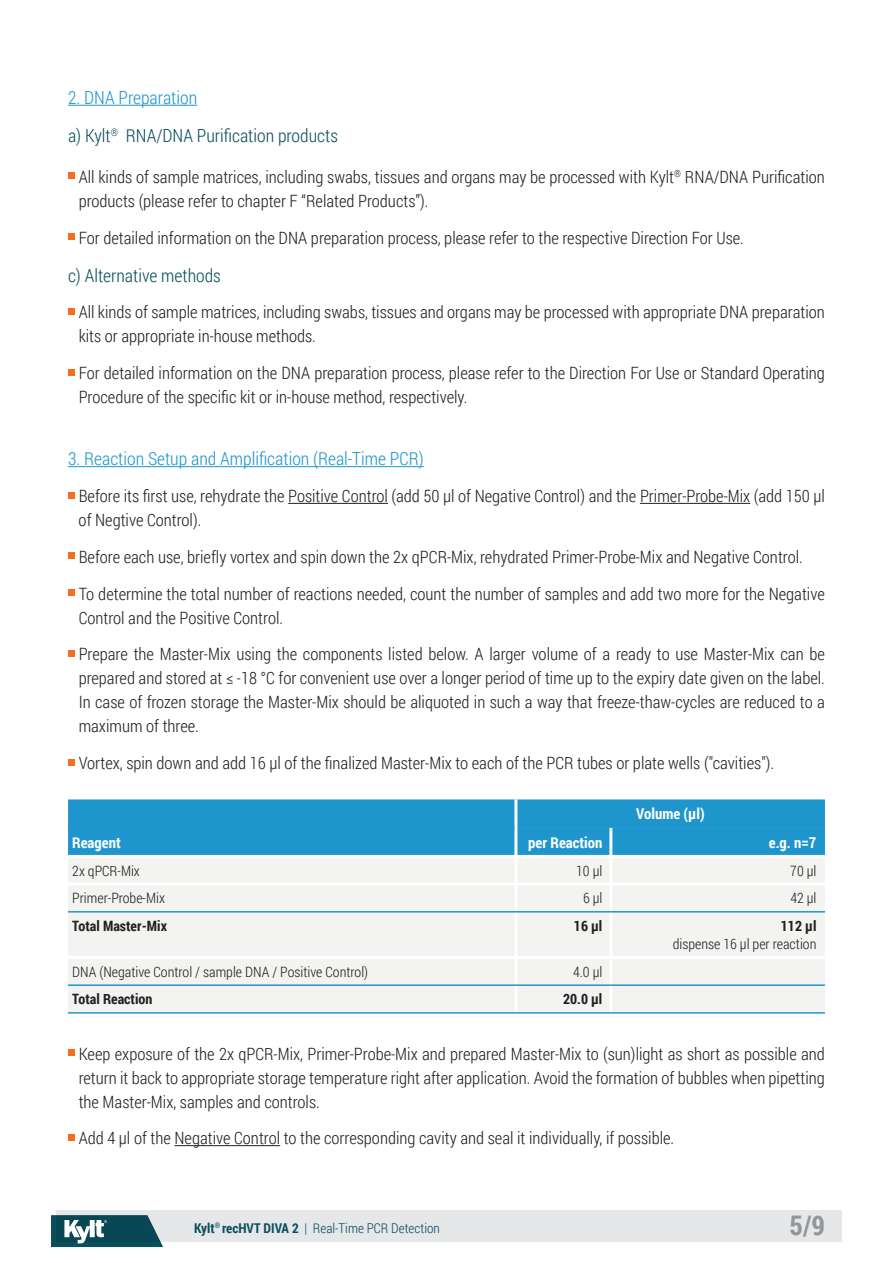
<style>
.page{position:relative;width:893px;height:1263px;background:#fff}
.page>*{position:absolute;margin:0;border:0;box-sizing:border-box;transform-origin:0 0}
.t1{font:700 27px "Roboto Condensed";color:#939598}
.t2{font:300 18px/38px "Roboto Condensed";color:#094f5c}
.t3{font:300 18px "Roboto Condensed";color:#1e96cd}
.t4{font:300 16.95px/24px "Roboto Condensed";color:#231f20}
.t5{font:700 15px "Roboto Condensed";color:#fff}
.t6{font:300 14.25px "Roboto Condensed";color:#231f20}
.t7{font:700 14.25px "Roboto Condensed";color:#231f20}
.t8{font:300 13.5px "Roboto Condensed";color:#094f5c}
.s1{color:#1e96cd}
.s2{font-weight:700}
</style>
<div class="page">
<div style="left:56px;top:1210px;width:786px;height:32px;background:#e6e7e9"></div>
<svg style="left:51px;top:1215px;width:112px;height:32px;background:#3a6d78"></svg>
<hr style="left:68px;top:105px;width:129px;height:1px;background:#1e96cd">
<svg style="left:68px;top:173px;width:6px;height:6px"></svg>
<svg style="left:68px;top:234px;width:6px;height:6px"></svg>
<div style="left:68px;top:308px;width:6px;height:7px;background:#f36e21"></div>
<svg style="left:68px;top:369px;width:6px;height:6px"></svg>
<hr style="left:174px;top:1145px;width:106px;height:1px;background:#231f20">
<div style="left:68px;top:1049px;width:6px;height:7px;background:#f36e21"></div>
<svg style="left:68px;top:1134px;width:6px;height:6px"></svg>
<hr style="left:68px;top:466px;width:356px;height:1px;background:#1e96cd">
<hr style="left:288px;top:503px;width:100px;height:1px;background:#231f20">
<hr style="left:640px;top:503px;width:110px;height:1px;background:#231f20">
<svg style="left:68px;top:492px;width:6px;height:6px"></svg>
<svg style="left:68px;top:553px;width:6px;height:6px"></svg>
<div style="left:68px;top:589px;width:6px;height:7px;background:#f36e21"></div>
<div style="left:68px;top:650px;width:6px;height:7px;background:#f36e21"></div>
<svg style="left:68px;top:759px;width:6px;height:6px"></svg>
<div style="left:68px;top:799px;width:757px;height:56px;background:#1e96cd"></div>
<div style="left:68px;top:858px;width:757px;height:154px;background:#f3f3f1"></div>
<hr style="left:514px;top:828px;width:3px;height:27px;background:#fff">
<hr style="left:609px;top:828px;width:3px;height:27px;background:#fff">
<hr style="left:514px;top:858px;width:3px;height:25px;background:#fff">
<hr style="left:609px;top:858px;width:3px;height:25px;background:#fff">
<hr style="left:514px;top:886px;width:3px;height:25px;background:#fff">
<hr style="left:609px;top:886px;width:3px;height:25px;background:#fff">
<hr style="left:514px;top:912px;width:3px;height:44px;background:#fff">
<hr style="left:609px;top:912px;width:3px;height:44px;background:#fff">
<hr style="left:514px;top:959px;width:3px;height:25px;background:#fff">
<hr style="left:609px;top:959px;width:3px;height:25px;background:#fff">
<hr style="left:514px;top:986px;width:3px;height:26px;background:#fff">
<hr style="left:609px;top:986px;width:3px;height:26px;background:#fff">
<hr style="left:68px;top:883px;width:448px;height:3px;background:#fff">
<hr style="left:516px;top:883px;width:95px;height:3px;background:#fff">
<hr style="left:611px;top:883px;width:214px;height:3px;background:#fff">
<hr style="left:68px;top:956px;width:448px;height:3px;background:#fff">
<hr style="left:516px;top:956px;width:95px;height:3px;background:#fff">
<hr style="left:611px;top:956px;width:214px;height:3px;background:#fff">
<hr style="left:68px;top:911px;width:448px;height:1px;background:#1e96cd">
<hr style="left:516px;top:911px;width:95px;height:1px;background:#1e96cd">
<hr style="left:611px;top:911px;width:214px;height:1px;background:#1e96cd">
<hr style="left:68px;top:984px;width:448px;height:2px;background:#1e96cd">
<hr style="left:516px;top:984px;width:95px;height:2px;background:#1e96cd">
<hr style="left:611px;top:984px;width:214px;height:2px;background:#1e96cd">
<hr style="left:68px;top:1012px;width:448px;height:2px;background:#1e96cd">
<hr style="left:516px;top:1012px;width:95px;height:2px;background:#1e96cd">
<hr style="left:611px;top:1012px;width:214px;height:2px;background:#1e96cd">
<hr style="left:514px;top:799px;width:3px;height:29px;background:#fff">
<hr style="left:68px;top:826px;width:446px;height:3px;background:#1e96cd">
<p class="t2" style="left:68px;top:78px;width:271px"><span class="s1">2. DNA Preparation<br></span>a) Kylt<sup>®</sup> RNA/DNA Purification products</p>
<p class="t4" style="left:79px;top:164px;width:748px">All kinds of sample matrices, including swabs, tissues and organs may be processed with Kylt<sup>®</sup> RNA/DNA Purification products (please refer to chapter F “Related Products”).</p>
<p class="t4" style="left:79px;top:225px;width:667px">For detailed information on the DNA preparation process, please refer to the respective Direction For Use.</p>
<p class="t2" style="left:68px;top:256px;width:154px">c) Alternative methods</p>
<p class="t4" style="left:79px;top:300px;width:748px">All kinds of sample matrices, including swabs, tissues and organs may be processed with appropriate DNA preparation kits or appropriate in-house methods.</p>
<p class="t4" style="left:79px;top:361px;width:748px">For detailed information on the DNA preparation process, please refer to the Direction For Use or Standard Operating<br>Procedure of the specific kit or in-house method, respectively.</p>
<p class="t3" style="left:68px;top:446px;width:357px">3. Reaction Setup and Amplification (Real-Time PCR)</p>
<p class="t4" style="left:79px;top:483px;width:748px">Before its first use, rehydrate the Positive Control (add 50 μl of Negative Control) and the Primer-Probe-Mix (add 150 µl of Negtive Control).</p>
<p class="t4" style="left:79px;top:538px;width:748px;line-height:36.8px">Before each use, briefly vortex and spin down the 2x qPCR-Mix, rehydrated Primer-Probe-Mix and Negative Control.<br>To determine the total number of reactions needed, count the number of samples and add two more for the Negative</p>
<p class="t4" style="left:79px;top:599px;width:748px;line-height:36.8px">Control and the Positive Control.<br>Prepare the Master-Mix using the components listed below. A larger volume of a ready to use Master-Mix can be</p>
<p class="t4" style="left:79px;top:666px;width:748px;text-align:justify">prepared and stored at ≤ -18 °C for convenient use over a longer period of time up to the expiry date given on the label.<br>In case of frozen storage the Master-Mix should be aliquoted in such a way that freeze-thaw-cycles are reduced to a maximum of three.</p>
<p class="t4" style="left:79px;top:751px;width:697px">Vortex, spin down and add 16 µl of the finalized Master-Mix to each of the PCR tubes or plate wells ("cavities").</p>
<p class="t5" style="left:636px;top:803px;width:70px">Volume (µl)</p>
<p class="t5" style="left:72px;top:832px;width:50px">Reagent</p>
<p class="t5" style="left:528px;top:832px;width:76px">per Reaction</p>
<p class="t5" style="left:769px;top:832px;width:49px">e.g. n=7</p>
<p class="t6" style="left:72px;top:861px;width:69px">2x qPCR-Mix</p>
<p class="t6" style="left:576px;top:861px;width:28px">10 µl</p>
<p class="t6" style="left:790px;top:861px;width:28px">70 µl</p>
<p class="t6" style="left:72px;top:888px;width:94px">Primer-Probe-Mix</p>
<p class="t6" style="left:583px;top:888px;width:21px">6 µl</p>
<p class="t6" style="left:790px;top:888px;width:28px">42 µl</p>
<p class="t7" style="left:72px;top:916px;width:96px">Total Master-Mix</p>
<p class="t7" style="left:574px;top:916px;width:30px">16 µl</p>
<p class="t7" style="left:781px;top:916px;width:37px">112 µl</p>
<p class="t6" style="left:673px;top:934px;width:145px">dispense 16 µl per reaction</p>
<p class="t6" style="left:72px;top:962px;width:297px">DNA (Negative Control / sample DNA / Positive Control)</p>
<p class="t6" style="left:573px;top:962px;width:31px">4.0 µl</p>
<p class="t7" style="left:72px;top:989px;width:82px">Total Reaction</p>
<p class="t7" style="left:563px;top:989px;width:41px">20.0 µl</p>
<p class="t4" style="left:79px;top:1041px;width:748px;text-align:justify">Keep exposure of the 2x qPCR-Mix, Primer-Probe-Mix and prepared Master-Mix to (sun)light as short as possible and return it back to appropriate storage temperature right after application. Avoid the formation of bubbles when pipetting the Master‑Mix, samples and controls.</p>
<p class="t4" style="left:79px;top:1126px;width:597px">Add 4 μl of the Negative Control to the corresponding cavity and seal it individually, if possible.</p>
<p class="t8" style="left:194px;top:1218px;width:247px"><span class="s2">Kylt</span><sup>®</sup> <span class="s2">recHVT DIVA 2</span> | Real-Time PCR Detection</p>
<h1 class="t1" style="left:789px;top:1206px;width:37px">5/9</h1>
</div>
